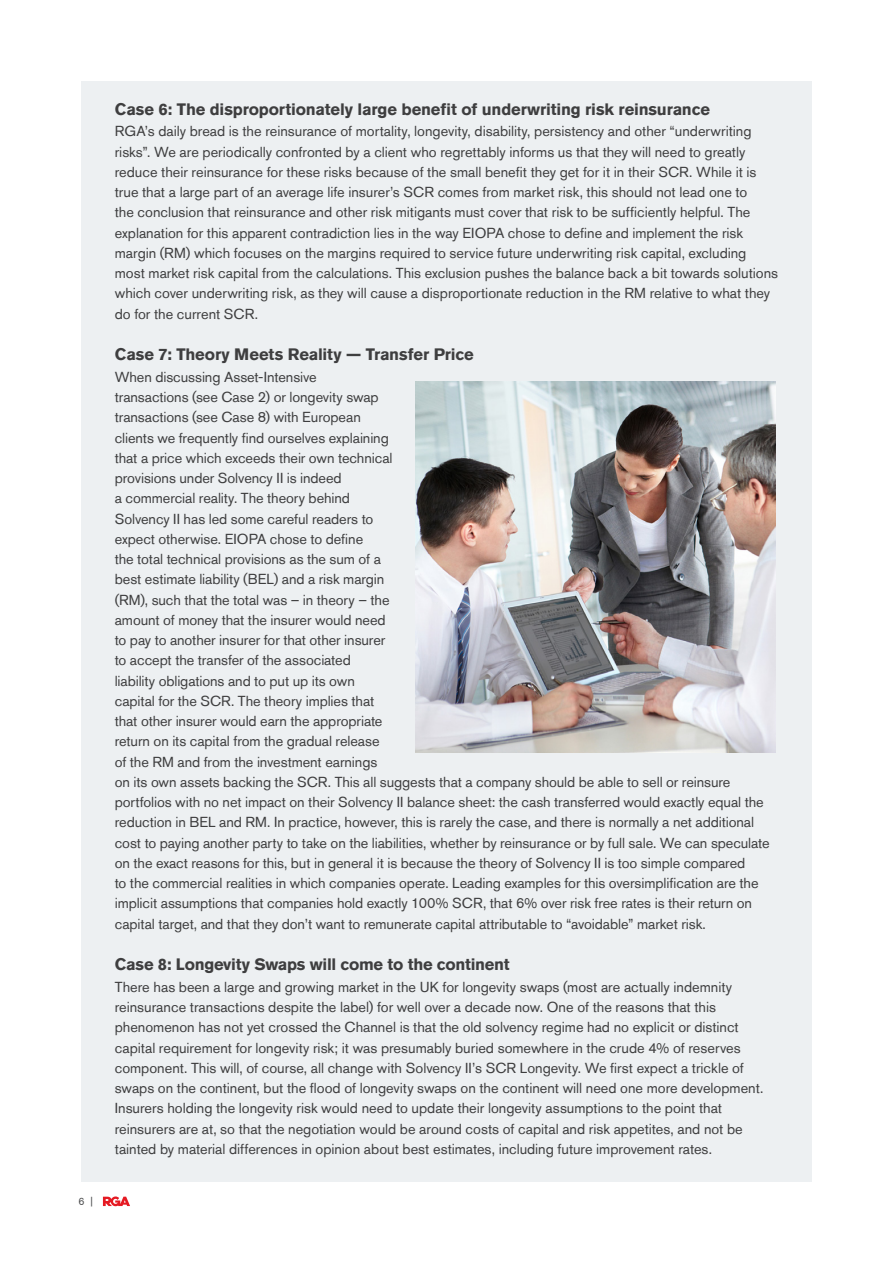
<style>
.page{position:relative;width:893px;height:1263px;background:#fff}
.page>*{position:absolute;margin:0;border:0;box-sizing:border-box;transform-origin:0 0}
.Case_Study_headers{font:700 16.5px "Akzidenz Grotesk Std";letter-spacing:-.01em;color:#3e3e3f}
.Case_study{font:14.4px/20.2px "Akzidenz Grotesk Std";letter-spacing:-.005em;color:#3e3e3f}
.t1{font:10.5px "Akzidenz Grotesk Std";color:#4b4c4d}
</style>
<div class="page">
<svg style="left:103px;top:1196px;width:27px;height:10px"></svg>
<div style="left:81px;top:81px;width:731px;height:1101px;background:#edf0f2"></div>
<img style="left:415px;top:381px;width:361px;height:372px">
<p class="t1" style="left:79px;top:1195px;width:16px">6 |</p>
<p class="Case_Study_headers" style="left:115px;top:99px;width:597px">Case 6: The disproportionately large benefit of underwriting risk reinsurance</p>
<p class="Case_study" style="left:115px;top:121px;width:665px">RGA’s daily bread is the reinsurance of mortality, longevity, disability, persistency and other “underwriting risks”. We are periodically confronted by a client who regrettably informs us that they will need to greatly reduce their reinsurance for these risks because of the small benefit they get for it in their SCR. While it is true that a large part of an average life insurer’s SCR comes from market risk, this should not lead one to<br>the conclusion that reinsurance and other risk mitigants must cover that risk to be sufficiently helpful. The explanation for this apparent contradiction lies in the way EIOPA chose to define and implement the risk margin (RM) which focuses on the margins required to service future underwriting risk capital, excluding most market risk capital from the calculations. This exclusion pushes the balance back a bit towards solutions which cover underwriting risk, as they will cause a disproportionate reduction in the RM relative to what they do for the current SCR.</p>
<p class="Case_Study_headers" style="left:115px;top:345px;width:361px">Case 7: Theory Meets Reality — Transfer Price</p>
<p class="Case_study" style="left:115px;top:367px;width:656px">When discussing Asset-Intensive<br>transactions (see Case 2) or longevity swap<br>transactions (see Case 8) with European<br>clients we frequently find ourselves explaining<br>that a price which exceeds their own technical<br>provisions under Solvency II is indeed<br>a commercial reality. The theory behind<br>Solvency II has led some careful readers to<br>expect otherwise. EIOPA chose to define<br>the total technical provisions as the sum of a<br>best estimate liability (BEL) and a risk margin<br>(RM), such that the total was – in theory – the<br>amount of money that the insurer would need<br>to pay to another insurer for that other insurer<br>to accept the transfer of the associated<br>liability obligations and to put up its own<br>capital for the SCR. The theory implies that<br>that other insurer would earn the appropriate<br>return on its capital from the gradual release<br>of the RM and from the investment earnings<br>on its own assets backing the SCR. This all suggests that a company should be able to sell or reinsure portfolios with no net impact on their Solvency II balance sheet: the cash transferred would exactly equal the reduction in BEL and RM. In practice, however, this is rarely the case, and there is normally a net additional cost to paying another party to take on the liabilities, whether by reinsurance or by full sale. We can speculate on the exact reasons for this, but in general it is because the theory of Solvency II is too simple compared<br>to the commercial realities in which companies operate. Leading examples for this oversimplification are the implicit assumptions that companies hold exactly 100% SCR, that 6% over risk free rates is their return on capital target, and that they don’t want to remunerate capital attributable to “avoidable” market risk.</p>
<p class="Case_Study_headers" style="left:115px;top:955px;width:396px">Case 8: Longevity Swaps will come to the continent</p>
<p class="Case_study" style="left:115px;top:976px;width:650px">There has been a large and growing market in the UK for longevity swaps (most are actually indemnity reinsurance transactions despite the label) for well over a decade now. One of the reasons that this phenomenon has not yet crossed the Channel is that the old solvency regime had no explicit or distinct capital requirement for longevity risk; it was presumably buried somewhere in the crude 4% of reserves component. This will, of course, all change with Solvency II’s SCR Longevity. We first expect a trickle of swaps on the continent, but the flood of longevity swaps on the continent will need one more development.<br>Insurers holding the longevity risk would need to update their longevity assumptions to the point that reinsurers are at, so that the negotiation would be around costs of capital and risk appetites, and not be tainted by material differences in opinion about best estimates, including future improvement rates.</p>
</div>
